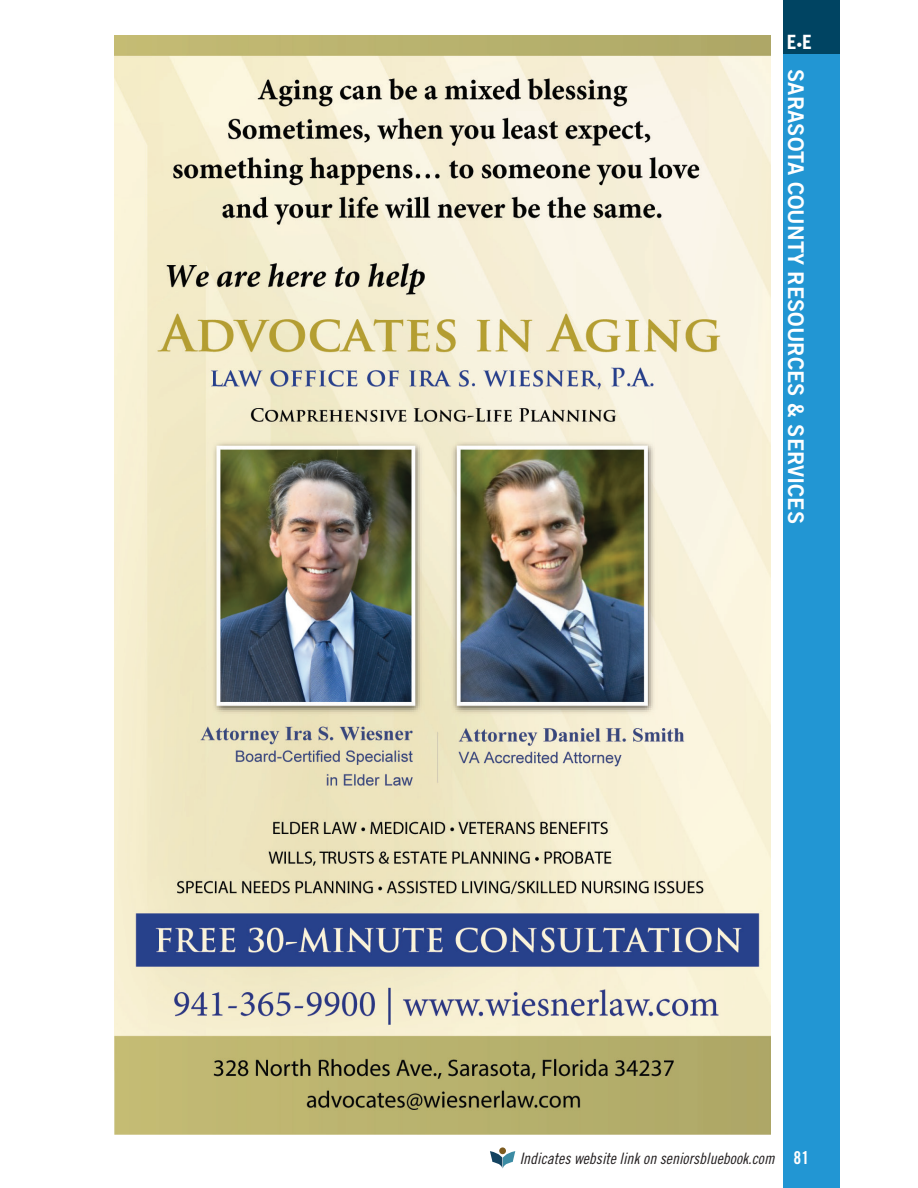
<style>
.page{position:relative;width:918px;height:1188px;background:#fff}
.page>*{position:absolute;margin:0;border:0;box-sizing:border-box;transform-origin:0 0}
.t1{font:21.6px "Trade Gothic LT Std Bd 2";color:#fff}
.t2{font:700 19.65px "Trade Gothic LT Std";color:#fff}
.t3{font:15.75px "Trade Gothic LT Std Cn 18 Obl";color:#231f20}
.s1{font-size:11.85px}
.s2{font-family:"Trade Gothic LT Std Bd Cn 20";font-size:17.7px;color:#fff}
</style>
<div class="page">
<div style="left:784px;top:0;width:56px;height:1188px;background:#2296d3"></div>
<div style="left:784px;top:0;width:56px;height:53px;background:#004462"></div>
<div style="left:499px;top:1147px;width:7px;height:7px;background:#7c5b1f;border-radius:50%"></div>
<svg style="left:490px;top:1151px;width:25px;height:18px"></svg>
<img style="left:115px;top:35px;width:656px;height:1100px">
<p class="t2" style="left:787px;top:30px;width:26px">E<span class="s1">•</span>E</p>
<h1 class="t1" style="left:808px;top:69px;width:456px;rotate:90deg">SARASOTA COUNTY RESOURCES &amp; SERVICES</h1>
<p class="t3" style="left:520px;top:1150px;width:291px">Indicates website link on seniorsbluebook.com <span class="s2">81</span></p>
</div>
